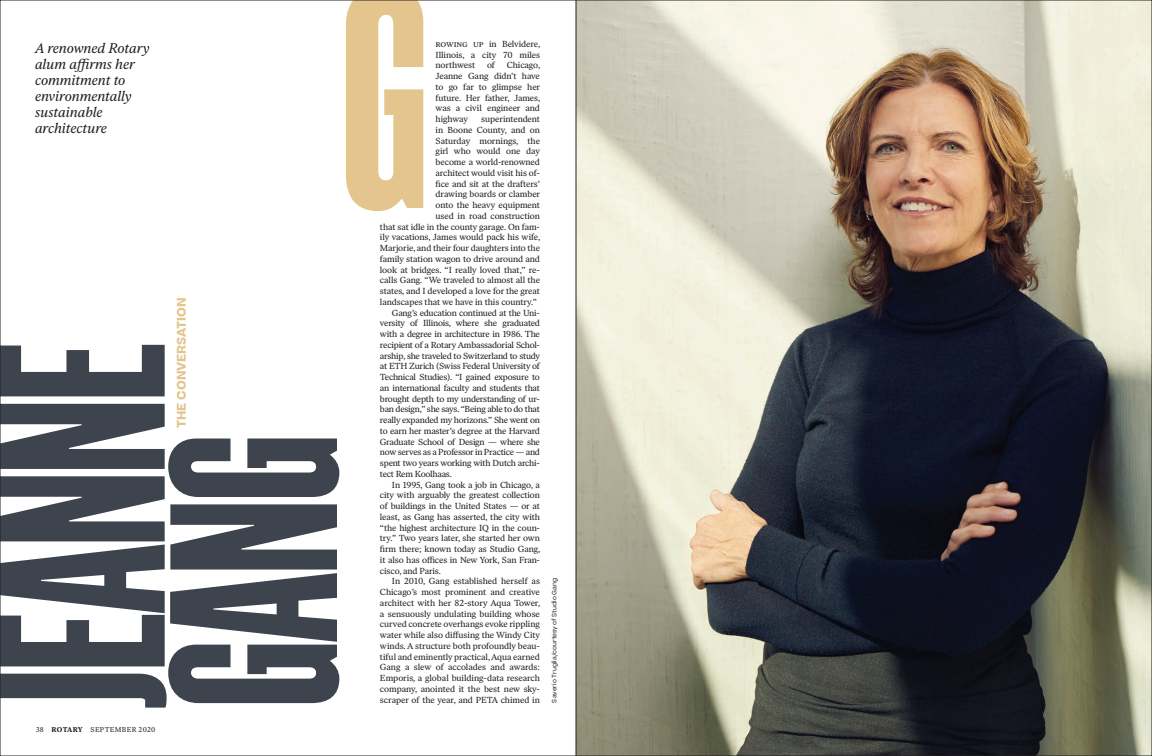
<style>
.page{position:relative;width:1152px;height:756px;background:#fff}
.page>*{position:absolute;margin:0;border:0;box-sizing:border-box;transform-origin:0 0}
.t1{font:700 314.5px "Grotzec Narrow";color:#e3c58d}
.t2{font:700 237.7px/172.3px "Grotzec Narrow";letter-spacing:-.01em;color:#3d444e}
.t3{font:italic 14px/16px "Ivar Text";letter-spacing:-.005em;color:#231f20}
.t4{font:700 12px "Beatrice";color:#e3c58d}
.t5{font:8.8px/10.8px "Ivar Text";letter-spacing:-.01em;color:#231f20;text-align:justify}
.t6{font:7px "Ivar Text";letter-spacing:.05em;color:#231f20}
.t7{font:6px "Beatrice";color:#231f20}
.s1{font-weight:700}
</style>
<div class="page">
<img style="left:577px;top:2px;width:573px;height:752px">
<hr style="left:576px;top:0;width:1px;height:756px;background:#231f20">
<p class="t1" style="left:340px;top:-116px;width:91px">G</p>
<p class="t5" style="left:436px;top:38px;width:106px">rowing up in Belvidere, Illinois, a city 70 miles northwest</p>
<p class="t3" style="left:35px;top:40px;width:116px">A renowned Rotary alum affirms her commitment to environmentally sustainable architecture</p>
<p class="t5" style="left:487px;top:60px;width:9px">of</p>
<p class="t5" style="left:436px;top:60px;width:106px;text-indent:71px">Chicago, Jeanne Gang didn’t have to go far to glimpse her future. Her father, James, was a civil engineer and highway</p>
<p class="t5" style="left:481px;top:114px;width:60px">superintendent</p>
<p class="t5" style="left:436px;top:124px;width:106px">in Boone County, and on</p>
<p class="t5" style="left:436px;top:135px;width:106px">Saturday mornings, the</p>
<p class="t5" style="left:436px;top:146px;width:106px">girl who would one day</p>
<p class="t5" style="left:436px;top:157px;width:106px">become a world-renowned</p>
<p class="t5" style="left:436px;top:167px;width:106px">architect would visit his of-</p>
<p class="t5" style="left:436px;top:178px;width:106px">fice and sit at the drafters’</p>
<p class="t5" style="left:436px;top:189px;width:106px">drawing boards or clamber</p>
<p class="t5" style="left:436px;top:200px;width:106px">onto the heavy equipment</p>
<p class="t5" style="left:436px;top:210px;width:106px">used in road construction</p>
<p class="t5" style="left:380px;top:221px;width:162px">that sat idle in the county garage. On fam-</p>
<p class="t5" style="left:380px;top:232px;width:162px">ily vacations, James would pack his wife,</p>
<p class="t5" style="left:380px;top:243px;width:162px">Marjorie, and their four daughters into the</p>
<p class="t5" style="left:380px;top:253px;width:162px">family station wagon to drive around and</p>
<p class="t5" style="left:380px;top:264px;width:162px">look at bridges. “I really loved that,” re-</p>
<p class="t5" style="left:380px;top:275px;width:162px">calls Gang. “We traveled to almost all the</p>
<p class="t5" style="left:380px;top:286px;width:162px">states, and I developed a love for the great</p>
<p class="t5" style="left:380px;top:296px;width:158px">landscapes that we have in this country.”</p>
<p class="t5" style="left:380px;top:307px;width:162px;text-indent:12px">Gang’s education continued at the Uni&shy;versity of Illinois, where she graduated with a degree in architecture in 1986. The recipient of a Rotary Ambassadorial Schol&shy;arship, she traveled to Switzerland to study at ETH Zurich (Swiss Federal University of Technical Studies). “I gained exposure to an international faculty and students that brought depth to my understanding of ur&shy;ban design,” she says. “Being able to do that really expanded my horizons.” She went on to earn her master’s degree at the Harvard Graduate School of Design — where she now serves as a Professor in Practice — and spent two years working with Dutch archi&shy;tect Rem Koolhaas.</p>
<p class="t5" style="left:380px;top:479px;width:162px;text-indent:12px">In 1995, Gang took a job in Chicago, a city with arguably the greatest collection of buildings in the United States — or at least, as Gang has asserted, the city with “the highest architecture IQ in the coun&shy;try.” Two years later, she started her own firm there; known today as Studio Gang, it also has offices in New York, San Fran&shy;cisco, and Paris.</p>
<p class="t5" style="left:380px;top:576px;width:162px;text-indent:12px">In 2010, Gang established herself as Chicago’s most prominent and creative architect with her 82-story Aqua Tower, a sensuously undulating building whose curved concrete overhangs evoke rippling water while also diffusing the Windy City winds. A structure both profoundly beau&shy;tiful and eminently practical, Aqua earned Gang a slew of accolades and awards:<br>Emporis, a global building-data research company, anointed it the best new sky&shy;scraper of the year, and PETA chimed in</p>
<p class="t4" style="left:173px;top:428px;width:132px;rotate:-90deg">THE CONVERSATION</p>
<p class="t2" style="left:-21px;top:711px;width:372px;rotate:-90deg">JEANNE<br>GANG</p>
<p class="t6" style="left:36px;top:725px;width:121px">38 <span class="s1">ROTARY</span> SEPTEMBER 2020</p>
<p class="t7" style="left:550px;top:702px;width:126px;rotate:-90deg">Saverio Truglia/courtesy of Studio Gang</p>
</div>
